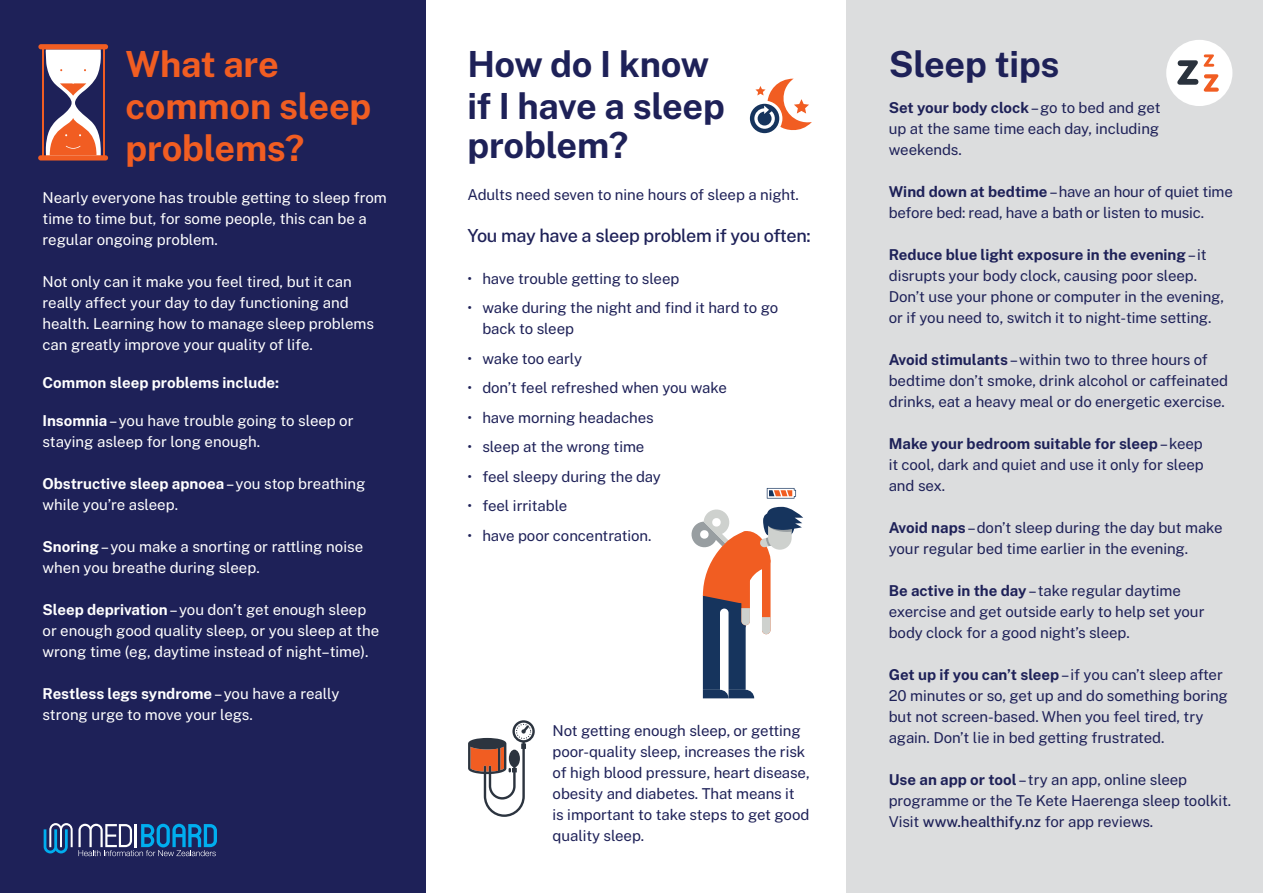
<style>
.page{position:relative;width:1263px;height:893px;background:#fff}
.page>*{position:absolute;margin:0;border:0;box-sizing:border-box;transform-origin:0 0}
.t1{font:700 36px/40.5px "Public Sans";letter-spacing:-.005em;color:#1e2158}
.t2{font:700 36px/42px "Public Sans";letter-spacing:-.005em;color:#f15d22}
.t3{font:500 18px "Public Sans";letter-spacing:-.015em;color:#1e2158}
.t4{font:15px/21px "Public Sans";letter-spacing:-.005em;color:#1e2158}
.t5{font:15px/21px "Public Sans";color:#fff}
.t6{font:700 15px "Public Sans";color:#fff}
.s1{font-weight:700}
.s2{font-weight:500}
</style>
<div class="page">
<div style="left:846px;top:0;width:417px;height:893px;background:#dcddde"></div>
<div style="left:0;top:0;width:425px;height:893px;background:#1e2158"></div>
<div style="left:1166px;top:40px;width:66px;height:66px;background:#fff;border-radius:50%"></div>
<svg style="left:1204px;top:54px;width:15px;height:38px"></svg>
<svg style="left:1177px;top:60px;width:21px;height:25px"></svg>
<svg style="left:750px;top:79px;width:62px;height:55px"></svg>
<svg style="left:468px;top:720px;width:67px;height:97px"></svg>
<div style="left:38px;top:44px;width:70px;height:5px;background:#f15d22;border-radius:3px"></div>
<div style="left:38px;top:155px;width:70px;height:6px;background:#f15d22;border-radius:3px"></div>
<hr style="left:42px;top:47px;width:2px;height:112px;background:#f15d22">
<hr style="left:103px;top:47px;width:2px;height:112px;background:#f15d22">
<svg style="left:45px;top:49px;width:56px;height:107px"></svg>
<svg style="left:691px;top:507px;width:112px;height:191px"></svg>
<svg style="left:767px;top:488px;width:29px;height:11px"></svg>
<svg style="left:44px;top:823px;width:173px;height:33px"></svg>
<h1 class="t2" style="left:125px;top:44px;width:247px">What are common sleep problems?</h1>
<p class="t5" style="left:43px;top:187px;width:346px">Nearly everyone has trouble getting to sleep from time to time but, for some people, this can be a regular ongoing problem.</p>
<p class="t5" style="left:43px;top:271px;width:333px">Not only can it make you feel tired, but it can really affect your day to day functioning and health. Learning how to manage sleep problems can greatly improve your quality of life.</p>
<p class="t6" style="left:43px;top:375px;width:238px">Common sleep problems include:</p>
<p class="t5" style="left:43px;top:410px;width:313px"><span class="s1">Insomnia</span> – you have trouble going to sleep or staying asleep for long enough.</p>
<p class="t5" style="left:43px;top:473px;width:325px"><span class="s1">Obstructive sleep apnoea</span> – you stop breathing while you’re asleep.</p>
<p class="t5" style="left:43px;top:536px;width:322px"><span class="s1">Snoring</span> – you make a snorting or rattling noise when you breathe during sleep.</p>
<p class="t5" style="left:43px;top:599px;width:338px"><span class="s1">Sleep deprivation</span> – you don’t get enough sleep or enough good quality sleep, or you sleep at the wrong time (eg, daytime instead of night–time).</p>
<p class="t5" style="left:43px;top:683px;width:298px"><span class="s1">Restless legs syndrome</span> – you have a really strong urge to move your legs.</p>
<h1 class="t1" style="left:467px;top:45px;width:259px">How do I know if I have a sleep problem?</h1>
<p class="t4" style="left:467px;top:184px;width:333px">Adults need seven to nine hours of sleep a night.</p>
<p class="t3" style="left:467px;top:223px;width:345px">You may have a sleep problem if you often:</p>
<p class="t4" style="left:467px;top:268px;width:213px">• have trouble getting to sleep</p>
<p class="t4" style="left:482px;top:298px;width:297px;text-indent:-15px">• wake during the night and find it hard to go back to sleep</p>
<p class="t4" style="left:467px;top:348px;width:116px">• wake too early</p>
<p class="t4" style="left:467px;top:378px;width:261px">• don’t feel refreshed when you wake</p>
<p class="t4" style="left:467px;top:407px;width:188px">• have morning headaches</p>
<p class="t4" style="left:467px;top:437px;width:179px">• sleep at the wrong time</p>
<p class="t4" style="left:467px;top:466px;width:195px">• feel sleepy during the day</p>
<p class="t4" style="left:467px;top:496px;width:101px">• feel irritable</p>
<p class="t4" style="left:467px;top:525px;width:186px">• have poor concentration.</p>
<p class="t4" style="left:553px;top:720px;width:259px">Not getting enough sleep, or getting poor-quality sleep, increases the risk of high blood pressure, heart disease, obesity and diabetes. That means it is important to take steps to get good quality sleep.</p>
<h1 class="t1" style="left:889px;top:45px;width:172px">Sleep tips</h1>
<p class="t4" style="left:889px;top:97px;width:273px;text-align:justify"><span class="s1">Set your body clock</span> – go to bed and get up at the same time each day, including weekends.</p>
<p class="t4" style="left:889px;top:181px;width:346px"><span class="s1">Wind down at bedtime</span> – have an hour of quiet time before bed: read, have a bath or listen to music.</p>
<p class="t4" style="left:889px;top:244px;width:337px"><span class="s1">Reduce blue light exposure in the evening</span> – it disrupts your body clock, causing poor sleep.<br>Don’t use your phone or computer in the evening, or if you need to, switch it to night-time setting.</p>
<p class="t4" style="left:889px;top:349px;width:341px"><span class="s1">Avoid stimulants</span> – within two to three hours of bedtime don’t smoke, drink alcohol or caffeinated drinks, eat a heavy meal or do energetic exercise.</p>
<p class="t4" style="left:889px;top:433px;width:316px;text-align:justify"><span class="s1">Make your bedroom suitable for sleep</span> – keep it cool, dark and quiet and use it only for sleep and sex.</p>
<p class="t4" style="left:889px;top:517px;width:335px"><span class="s1">Avoid naps</span> – don’t sleep during the day but make your regular bed time earlier in the evening.</p>
<p class="t4" style="left:889px;top:580px;width:317px"><span class="s1">Be active in the day</span> – take regular daytime exercise and get outside early to help set your body clock for a good night’s sleep.</p>
<p class="t4" style="left:889px;top:664px;width:341px"><span class="s1">Get up if you can’t sleep</span> – if you can’t sleep after 20 minutes or so, get up and do something boring but not screen-based. When you feel tired, try again. Don’t lie in bed getting frustrated.</p>
<p class="t4" style="left:889px;top:769px;width:344px"><span class="s1">Use an app or tool</span> – try an app, online sleep programme or the Te Kete Haerenga sleep toolkit.<br>Visit <span class="s2">www.healthify.nz</span> for app reviews.</p>
</div>
